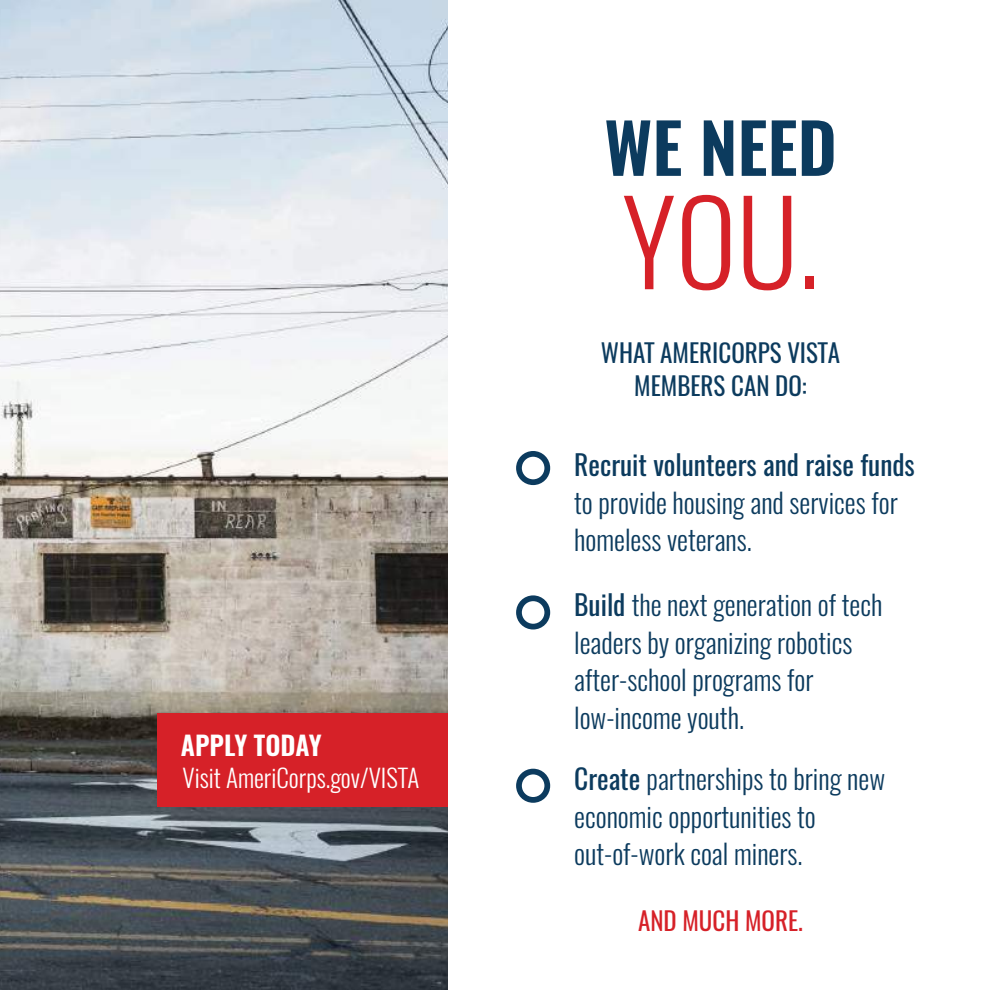
<style>
.page{position:relative;width:990px;height:990px;background:#fff}
.page>*{position:absolute;margin:0;border:0;box-sizing:border-box;transform-origin:0 0}
.t1{font:300 115.25px "Oswald";color:#d62128}
.t2{font:600 68.5px "Oswald";color:#0c3b5e}
.t3{font:300 27.5px/37.5px "Oswald";color:#0c3b5e}
.t4{font:27.5px "Oswald";color:#0c3b5e}
.t5{font:600 26.25px "Oswald";color:#fff}
.t6{font:25px/32.5px "Oswald";color:#0c3b5e;text-align:center}
.t7{font:300 25px "Oswald";color:#fff}
.t8{font:25px "Oswald";color:#d62128}
.s1{font-weight:400}
</style>
<div class="page">
<img style="left:0;top:0;width:448px;height:990px">
<div style="left:157px;top:714px;width:294px;height:93px;background:#d62128"></div>
<div style="left:516px;top:595px;width:34px;height:35px;border:6px solid #0c3b5e;border-radius:50%"></div>
<div style="left:516px;top:769px;width:34px;height:34px;border:6px solid #0c3b5e;border-radius:50%"></div>
<div style="left:516px;top:451px;width:34px;height:34px;border:6px solid #0c3b5e;border-radius:50%"></div>
<p class="t5" style="left:181px;top:732px;width:142px">APPLY TODAY</p>
<p class="t7" style="left:182px;top:756px;width:239px">Visit AmeriCorps.gov/VISTA</p>
<h2 class="t2" style="left:604px;top:112px;width:234px">WE NEED</h2>
<h1 class="t1" style="left:622px;top:140px;width:199px">YOU.</h1>
<p class="t6" style="left:601px;top:334px;width:241px">WHAT AMERICORPS VISTA<br>MEMBERS CAN DO:</p>
<p class="t4" style="left:574px;top:440px;width:342px">Recruit volunteers and raise funds</p>
<p class="t3" style="left:574px;top:480px;width:325px">to provide housing and services for homeless veterans.</p>
<p class="t3" style="left:574px;top:583px;width:310px"><span class="s1">Build</span> the next generation of tech leaders by organizing robotics after-school programs for low-income youth.</p>
<p class="t3" style="left:574px;top:757px;width:312px"><span class="s1">Create</span> partnerships to bring new economic opportunities to out-of-work coal miners.</p>
<p class="t8" style="left:638px;top:898px;width:166px">AND MUCH MORE.</p>
</div>
